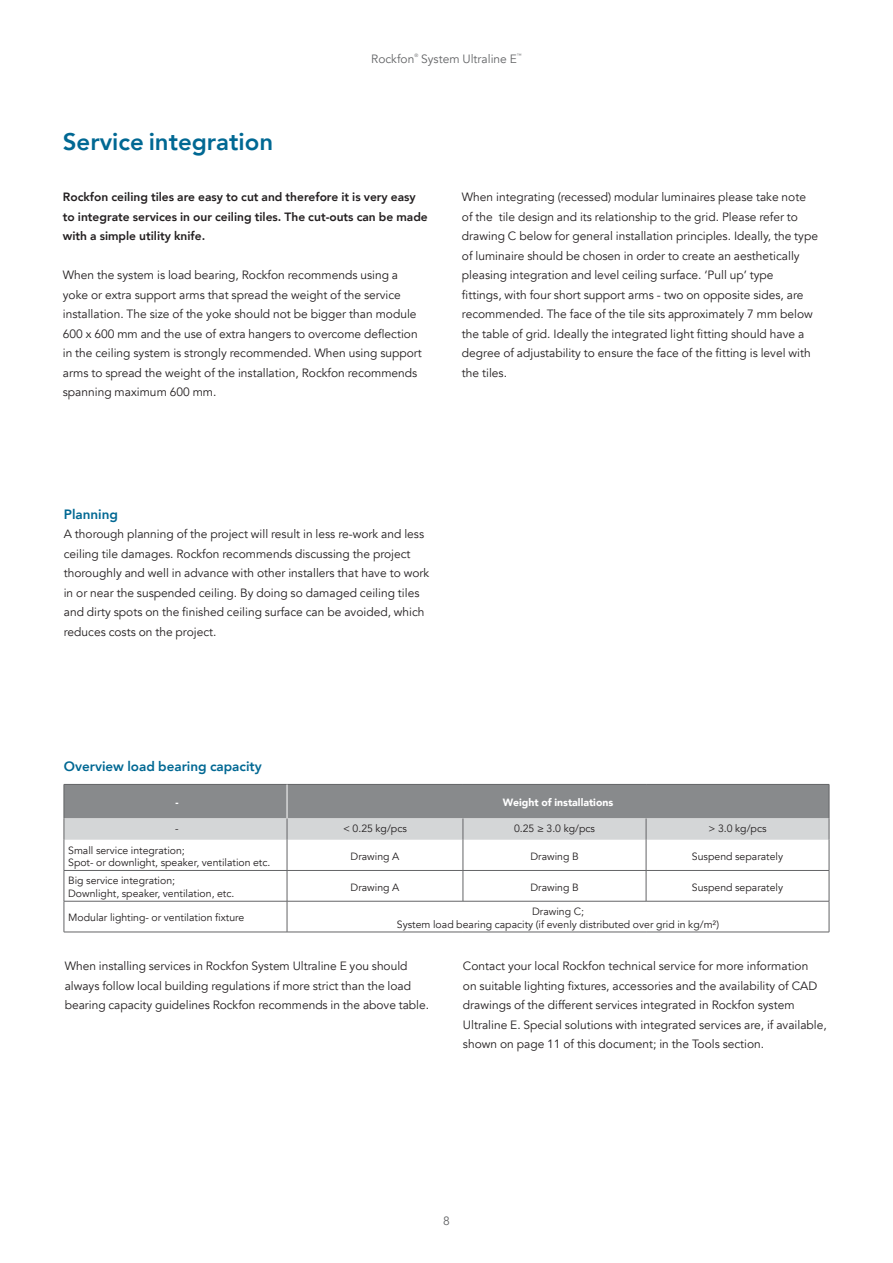
<style>
.page{position:relative;width:893px;height:1263px;background:#fff}
.page>*{position:absolute;margin:0;border:0;box-sizing:border-box;transform-origin:0 0}
.t1{font:800 24px "Avenir";color:#006893}
.t2{font:800 13.5px "Avenir";color:#006893}
.t3{font:12px/19.5px "Avenir";color:#231f20}
.t4{font:800 12px/19.5px "Avenir";color:#231f20}
.t5{font:12px "Avenir";color:#636466}
.t6{font:10.5px/12.6px "Avenir";color:#231f20}
.t7{font:900 10.5px "Avenir";color:#fff}
.t8{font:4.8px "Avenir";color:#636466}
</style>
<div class="page">
<hr style="left:829px;top:901px;width:1px;height:31px;background:#636466">
<hr style="left:64px;top:840px;width:1px;height:30px;background:#636466">
<hr style="left:287px;top:840px;width:1px;height:30px;background:#636466">
<hr style="left:463px;top:840px;width:1px;height:30px;background:#636466">
<hr style="left:646px;top:840px;width:1px;height:30px;background:#636466">
<hr style="left:829px;top:840px;width:1px;height:30px;background:#636466">
<hr style="left:64px;top:870px;width:223px;height:1px;background:#636466">
<hr style="left:64px;top:871px;width:1px;height:30px;background:#636466">
<hr style="left:287px;top:870px;width:176px;height:1px;background:#636466">
<hr style="left:287px;top:871px;width:1px;height:30px;background:#636466">
<hr style="left:463px;top:870px;width:183px;height:1px;background:#636466">
<hr style="left:463px;top:871px;width:1px;height:30px;background:#636466">
<hr style="left:646px;top:870px;width:183px;height:1px;background:#636466">
<hr style="left:646px;top:871px;width:1px;height:30px;background:#636466">
<hr style="left:829px;top:871px;width:1px;height:30px;background:#636466">
<hr style="left:64px;top:901px;width:223px;height:1px;background:#636466">
<hr style="left:64px;top:901px;width:1px;height:31px;background:#636466">
<hr style="left:287px;top:901px;width:176px;height:1px;background:#636466">
<hr style="left:287px;top:901px;width:1px;height:31px;background:#636466">
<hr style="left:463px;top:901px;width:183px;height:1px;background:#636466">
<hr style="left:646px;top:901px;width:183px;height:1px;background:#636466">
<hr style="left:64px;top:932px;width:223px;height:1px;background:#636466">
<hr style="left:287px;top:932px;width:176px;height:1px;background:#636466">
<hr style="left:463px;top:932px;width:183px;height:1px;background:#636466">
<hr style="left:646px;top:932px;width:183px;height:1px;background:#636466">
<svg style="left:64px;top:784px;width:766px;height:56px;background:#a5a7a8"></svg>
<h1 class="t1" style="left:63px;top:123px;width:212px">Service integration</h1>
<p class="t5" style="left:371px;top:52px;width:45px">Rockfon</p>
<p class="t8" style="left:414px;top:53px;width:5px">®</p>
<p class="t5" style="left:421px;top:52px;width:97px">System Ultraline E</p>
<p class="t8" style="left:517px;top:53px;width:6px">™</p>
<p class="t4" style="left:63px;top:187px;width:366px">Rockfon ceiling tiles are easy to cut and therefore it is very easy to integrate services in our ceiling tiles. The cut-outs can be made with a simple utility knife.</p>
<p class="t3" style="left:63px;top:266px;width:360px">When the system is load bearing, Rockfon recommends using a yoke or extra support arms that spread the weight of the service installation. The size of the yoke should not be bigger than module 600 x 600 mm and the use of extra hangers to overcome deflection in the ceiling system is strongly recommended. When using support arms to spread the weight of the installation, Rockfon recommends spanning maximum 600 mm.</p>
<p class="t3" style="left:462px;top:188px;width:358px">When integrating (recessed) modular luminaires please take note of the tile design and its relationship to the grid. Please refer to drawing C below for general installation principles. Ideally, the type of luminaire should be chosen in order to create an aesthetically pleasing integration and level ceiling surface. ‘Pull up’ type<br>fittings, with four short support arms - two on opposite sides, are recommended. The face of the tile sits approximately 7 mm below the table of grid. Ideally the integrated light fitting should have a degree of adjustability to ensure the face of the fitting is level with the tiles.</p>
<p class="t2" style="left:64px;top:503px;width:56px">Planning</p>
<p class="t3" style="left:64px;top:524px;width:367px">A thorough planning of the project will result in less re-work and less ceiling tile damages. Rockfon recommends discussing the project thoroughly and well in advance with other installers that have to work in or near the suspended ceiling. By doing so damaged ceiling tiles and dirty spots on the finished ceiling surface can be avoided, which reduces costs on the project.</p>
<p class="t2" style="left:64px;top:756px;width:200px">Overview load bearing capacity</p>
<p class="t7" style="left:175px;top:794px;width:5px">-</p>
<p class="t7" style="left:503px;top:794px;width:112px">Weight of installations</p>
<p class="t6" style="left:175px;top:823px;width:5px">-</p>
<p class="t6" style="left:343px;top:823px;width:65px">&lt; 0.25 kg/pcs</p>
<p class="t6" style="left:514px;top:823px;width:82px">0.25 ≥ 3.0 kg/pcs</p>
<p class="t6" style="left:709px;top:823px;width:59px">&gt; 3.0 kg/pcs</p>
<p class="t6" style="left:68px;top:844px;width:204px">Small service integration;<br>Spot- or downlight, speaker, ventilation etc.</p>
<p class="t6" style="left:351px;top:850px;width:50px">Drawing A</p>
<p class="t6" style="left:530px;top:850px;width:50px">Drawing B</p>
<p class="t6" style="left:692px;top:850px;width:93px">Suspend separately</p>
<p class="t6" style="left:68px;top:875px;width:168px">Big service integration;<br>Downlight, speaker, ventilation, etc.</p>
<p class="t6" style="left:351px;top:881px;width:50px">Drawing A</p>
<p class="t6" style="left:530px;top:881px;width:50px">Drawing B</p>
<p class="t6" style="left:692px;top:881px;width:93px">Suspend separately</p>
<p class="t6" style="left:68px;top:912px;width:178px">Modular lighting- or ventilation fixture</p>
<p class="t6" style="left:397px;top:905px;width:324px;text-align:center">Drawing C;<br>System load bearing capacity (if evenly distributed over grid in kg/m²)</p>
<p class="t3" style="left:65px;top:956px;width:366px">When installing services in Rockfon System Ultraline E you should always follow local building regulations if more strict than the load bearing capacity guidelines Rockfon recommends in the above table.</p>
<p class="t3" style="left:463px;top:956px;width:365px">Contact your local Rockfon technical service for more information<br>on suitable lighting fixtures, accessories and the availability of CAD drawings of the different services integrated in Rockfon system Ultraline E. Special solutions with integrated services are, if available, shown on page 11 of this document; in the Tools section.</p>
<p class="t5" style="left:443px;top:1213px;width:8px">8</p>
</div>
